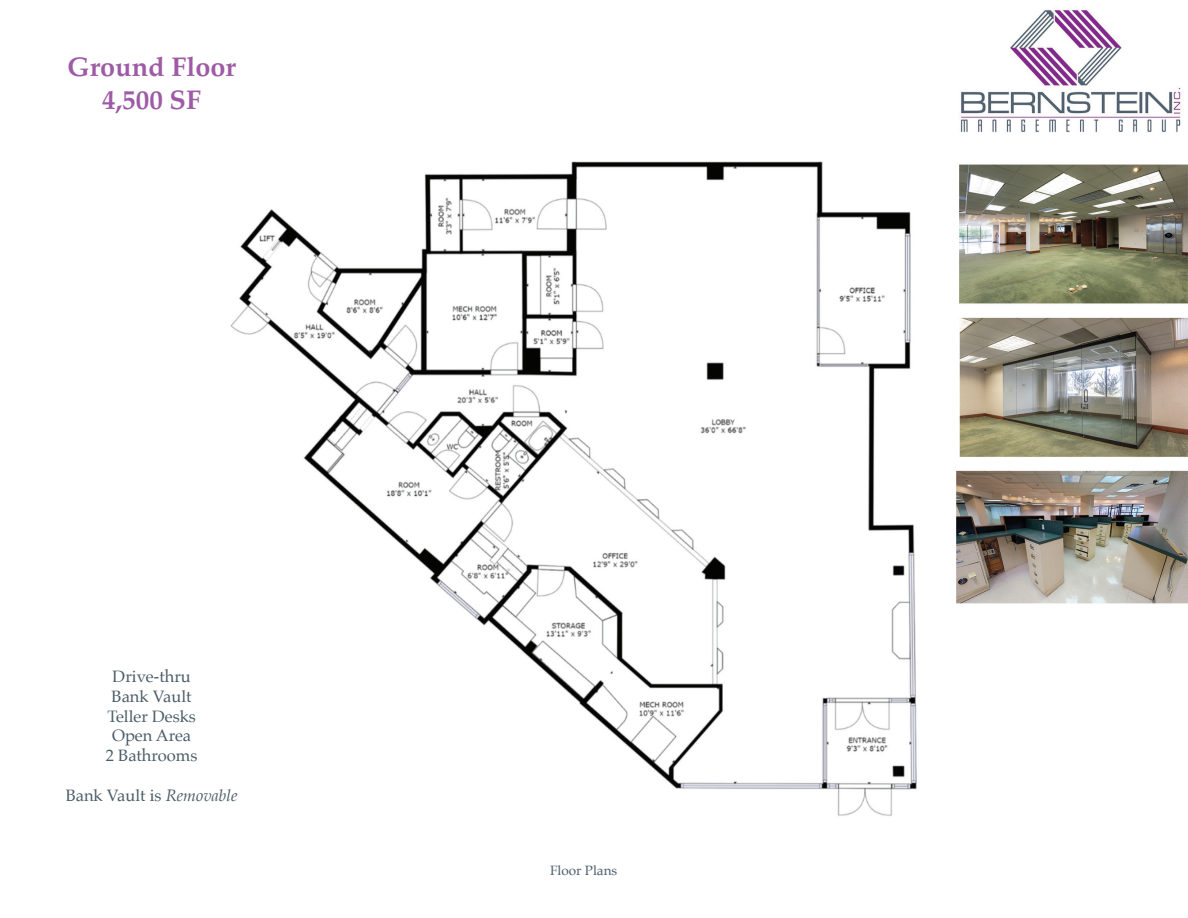
<style>
.page{position:relative;width:1188px;height:918px;background:#fff}
.page>*{position:absolute;margin:0;border:0;box-sizing:border-box;transform-origin:0 0}
.t1{font:700 27px/32.4px "Palatino";color:#9e5ba5;text-align:center}
.t2{font:16.5px/19.8px "Palatino";color:#4a5c67;text-align:center}
.t3{font:13.5px "Palatino";color:#4a5c67}
.s1{font-style:italic}
</style>
<div class="page">
<img style="left:230px;top:9px;width:958px;height:807px">
<h1 class="t1" style="left:67px;top:50px;width:170px">Ground Floor<br>4,500 SF</h1>
<p class="t2" style="left:106px;top:666px;width:93px">Drive-thru<br>Bank Vault<br>Teller Desks<br>Open Area<br>2 Bathrooms</p>
<p class="t2" style="left:66px;top:785px;width:173px">Bank Vault is <span class="s1">Removable</span></p>
<p class="t3" style="left:550px;top:859px;width:69px">Floor Plans</p>
</div>
